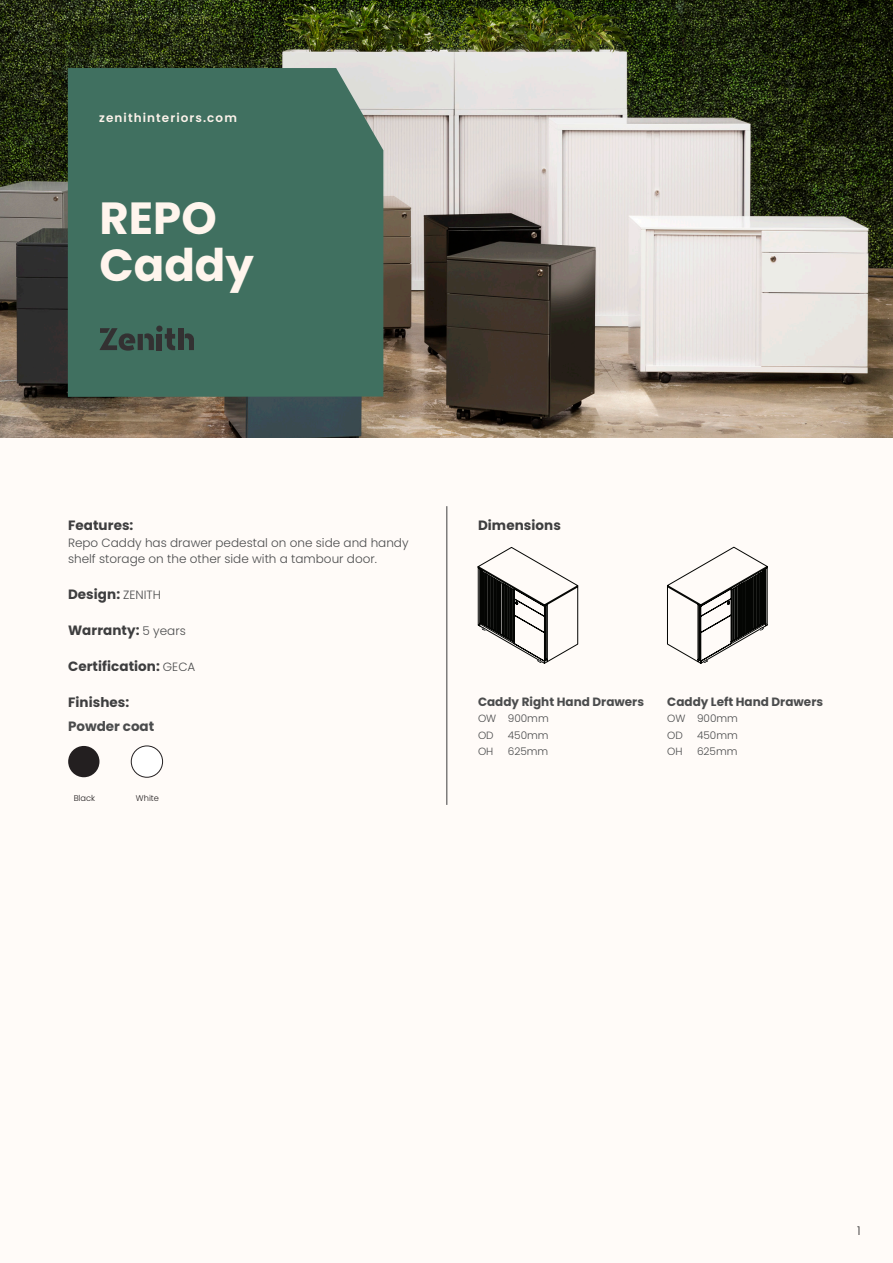
<style>
.page{position:relative;width:893px;height:1263px;background:#fffbf8}
.page>*{position:absolute;margin:0;border:0;box-sizing:border-box;transform-origin:0 0}
.PRODUCT_NAME{font:700 45px "Poppins";color:#fff5ed}
.t1{font:700 13.5px "Poppins";letter-spacing:.005em;color:#3e3e3f}
.COPY{font:700 13.5px "Poppins";color:#4b4c4d}
.COPY-2{font:300 12px/16.5px "Poppins";color:#4b4c4d}
.t2{font:700 12px "Poppins";color:#4b4c4d}
.WEBSITE_TOP_LEFT{font:600 12px "Poppins";letter-spacing:.09em;color:#fdf3eb}
.t3{font:300 12px "Poppins";color:#312f30}
.t4{font:300 10.5px "Poppins";color:#4b4c4d}
.SPEC{font:300 8.25px "Poppins";color:#231f20}
.s1{font-weight:300;font-size:12px;color:#4b4c4d}
</style>
<div class="page">
<img style="left:0;top:0;width:892px;height:437px">
<div style="left:68px;top:68px;width:315px;height:329px;background:#407060"></div>
<div style="left:157px;top:334px;width:5px;height:16px;background:#333132"></div>
<div style="left:156px;top:326px;width:7px;height:6px;background:#333132;border-radius:50%"></div>
<svg style="left:165px;top:328px;width:10px;height:23px"></svg>
<div style="left:178px;top:328px;width:5px;height:22px;background:#333132"></div>
<svg style="left:185px;top:333px;width:9px;height:17px"></svg>
<svg style="left:100px;top:328px;width:54px;height:23px"></svg>
<hr style="left:447px;top:506px;width:1px;height:299px;background:#3e3e3f">
<svg style="left:478px;top:547px;width:100px;height:117px"></svg>
<hr style="left:483px;top:572px;width:1px;height:52px;background:#040503">
<hr style="left:510px;top:588px;width:1px;height:52px;background:#040503">
<svg style="left:667px;top:547px;width:101px;height:117px"></svg>
<hr style="left:762px;top:572px;width:1px;height:52px;background:#040503">
<hr style="left:735px;top:587px;width:1px;height:52px;background:#040503">
<hr style="left:735px;top:588px;width:1px;height:52px;background:#040503">
<div style="left:68px;top:746px;width:31px;height:31px;background:#231f20;border-radius:50%"></div>
<div style="left:131px;top:746px;width:32px;height:31px;background:#fff;border-radius:50%"></div>
<div style="left:131px;top:746px;width:32px;height:31px;border:1px solid #231f20;border-radius:50%"></div>
<p class="WEBSITE_TOP_LEFT" style="left:99px;top:111px;width:139px">zenithinteriors.com</p>
<p class="PRODUCT_NAME" style="left:100px;top:192px;width:119px">REPO</p>
<p class="PRODUCT_NAME" style="left:100px;top:239px;width:156px">Caddy</p>
<p class="t1" style="left:68px;top:518px;width:67px">Features:</p>
<p class="COPY-2" style="left:68px;top:534px;width:342px">Repo Caddy has drawer pedestal on one side and handy shelf storage on the other side with a tambour door.</p>
<p class="t1" style="left:68px;top:587px;width:94px">Design: <span class="s1">ZENITH</span></p>
<p class="t1" style="left:68px;top:623px;width:119px">Warranty: <span class="s1">5 years</span></p>
<p class="t1" style="left:68px;top:659px;width:129px">Certification: <span class="s1">GECA</span></p>
<p class="t1" style="left:68px;top:694px;width:63px">Finishes:</p>
<p class="COPY" style="left:68px;top:718px;width:88px">Powder coat</p>
<p class="SPEC" style="left:74px;top:793px;width:23px">Black</p>
<p class="SPEC" style="left:136px;top:793px;width:25px">White</p>
<p class="t1" style="left:478px;top:518px;width:84px">Dimensions</p>
<p class="t2" style="left:478px;top:695px;width:168px">Caddy Right Hand Drawers</p>
<p class="t4" style="left:478px;top:713px;width:72px">OW 900mm</p>
<p class="t4" style="left:478px;top:729px;width:17px">OD</p>
<p class="t4" style="left:508px;top:729px;width:42px">450mm</p>
<p class="t4" style="left:478px;top:746px;width:17px">OH</p>
<p class="t4" style="left:508px;top:746px;width:42px">625mm</p>
<p class="t2" style="left:667px;top:695px;width:157px">Caddy Left Hand Drawers</p>
<p class="t4" style="left:667px;top:713px;width:72px">OW 900mm</p>
<p class="t4" style="left:667px;top:729px;width:17px">OD</p>
<p class="t4" style="left:697px;top:729px;width:42px">450mm</p>
<p class="t4" style="left:667px;top:746px;width:17px">OH</p>
<p class="t4" style="left:697px;top:746px;width:42px">625mm</p>
<p class="t3" style="left:857px;top:1224px;width:5px">1</p>
</div>
